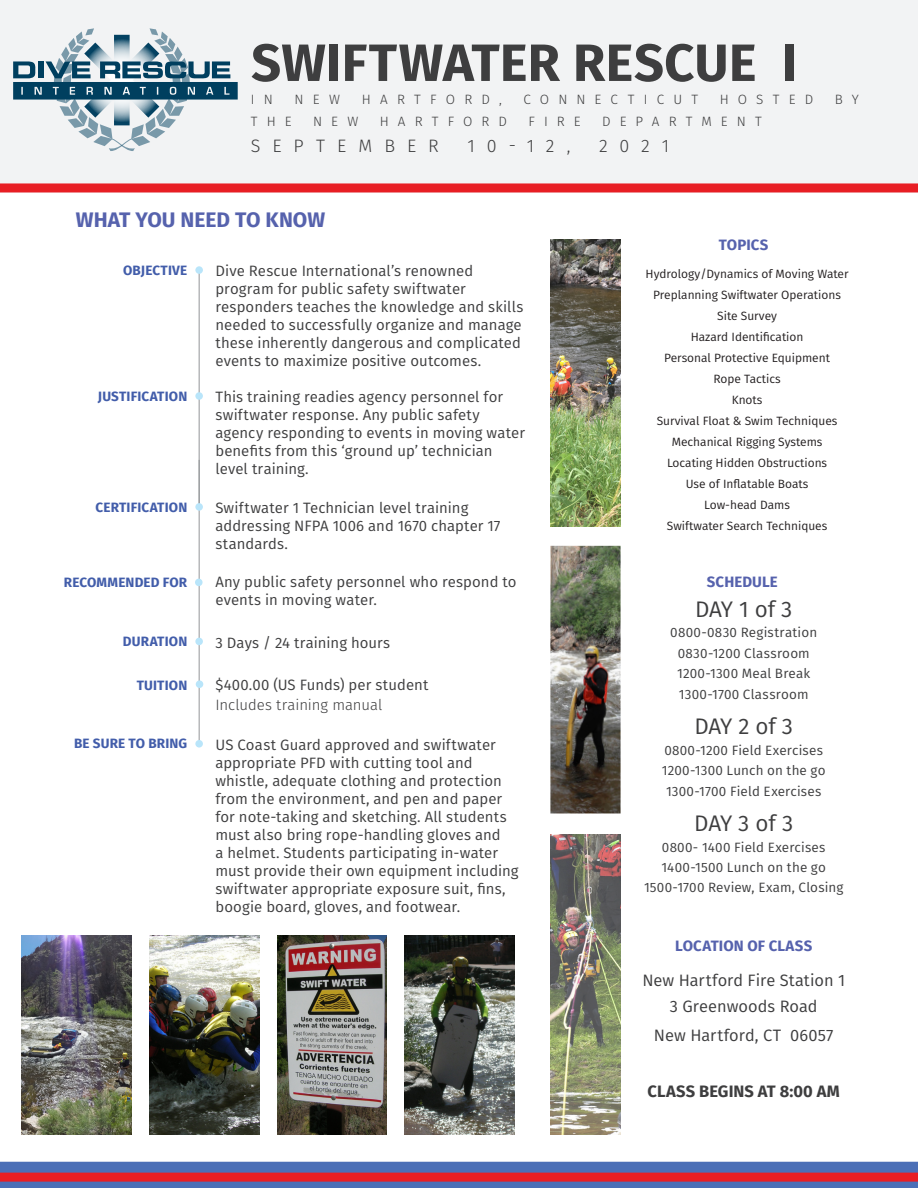
<style>
.page{position:relative;width:918px;height:1188px;background:#fff}
.page>*{position:absolute;margin:0;border:0;box-sizing:border-box;transform-origin:0 0}
.Name{font:700 52.5px "Fira Sans";letter-spacing:.005em;color:#3e3e3f}
.Symbol_1{font:22.5px "Fira Sans";letter-spacing:-.015em;color:#3e3e3f}
.Title_1{font:700 21px "Fira Sans";color:#5662ad}
.Editorial_Designer{font:300 18px "Fira Sans";letter-spacing:.66em;color:#3e3e3f}
.Symbol_2{font:16.5px "Fira Sans";color:#3e3e3f}
.Symbol_2-2{font:700 16.5px "Fira Sans";letter-spacing:.005em;color:#3e3e3f}
.Body_Text{font:15px/18px "Fira Sans";letter-spacing:.005em;color:#3e3e3f}
.Title_1-2{font:700 15px "Fira Sans";letter-spacing:.01em;color:#5662ad}
.Body_Text-2{font:300 15px "Fira Sans";color:#3e3e3f}
.BT_8pts{font:13.5px "Fira Sans";letter-spacing:.015em;color:#3e3e3f}
.Subtitle_2_-_9pts{font:700 13.5px "Fira Sans";letter-spacing:.01em;color:#425daa}
.Editorial_Designer-2{font:300 13.5px "Fira Sans";letter-spacing:.675em;color:#3e3e3f}
.Bullet_List{font:12px "Fira Sans";color:#231f20}
</style>
<div class="page">
<div style="left:0;top:0;width:918px;height:192px;background:#f2f3f4"></div>
<hr style="left:199px;top:272px;width:1px;height:236px;background:#939598">
<hr style="left:199px;top:460px;width:1px;height:282px;background:#939598">
<svg style="left:13px;top:28px;width:225px;height:123px"></svg>
<div style="left:195px;top:266px;width:8px;height:8px;background:#b9e5fa;border-radius:50%"></div>
<div style="left:195px;top:503px;width:8px;height:8px;background:#b9e5fa;border-radius:50%"></div>
<div style="left:196px;top:680px;width:7px;height:8px;background:#b9e5fa;border-radius:50%"></div>
<div style="left:195px;top:392px;width:8px;height:8px;background:#b9e5fa;border-radius:50%"></div>
<div style="left:195px;top:638px;width:8px;height:7px;background:#b9e5fa;border-radius:50%"></div>
<div style="left:195px;top:579px;width:8px;height:7px;background:#b9e5fa;border-radius:50%"></div>
<div style="left:195px;top:740px;width:8px;height:8px;background:#b9e5fa;border-radius:50%"></div>
<div style="left:0;top:1162px;width:918px;height:26px;background:#4b6fb7"></div>
<img style="left:22px;top:936px;width:110px;height:199px">
<img style="left:150px;top:936px;width:109px;height:199px">
<img style="left:277px;top:936px;width:110px;height:199px">
<img style="left:550px;top:239px;width:71px;height:288px">
<img style="left:550px;top:546px;width:71px;height:267px">
<img style="left:550px;top:835px;width:71px;height:300px">
<img style="left:405px;top:936px;width:110px;height:199px">
<div style="left:0;top:183px;width:918px;height:9px;background:#e81e24"></div>
<div style="left:0;top:1173px;width:918px;height:9px;background:#e81e24"></div>
<p class="Name" style="left:251px;top:19px;width:548px">SWIFTWATER RESCUE I</p>
<p class="Editorial_Designer-2" style="left:251px;top:90px;width:23px">I N</p>
<p class="Editorial_Designer-2" style="left:295px;top:90px;width:47px">NEW</p>
<p class="Editorial_Designer-2" style="left:362px;top:90px;width:142px">HARTFORD,</p>
<p class="Editorial_Designer-2" style="left:523px;top:90px;width:176px">CONNECTICUT</p>
<p class="Editorial_Designer-2" style="left:720px;top:90px;width:95px">HOSTED</p>
<p class="Editorial_Designer-2" style="left:835px;top:90px;width:26px">B Y</p>
<p class="Editorial_Designer-2" style="left:251px;top:112px;width:42px">THE</p>
<p class="Editorial_Designer-2" style="left:313px;top:112px;width:47px">NEW</p>
<p class="Editorial_Designer-2" style="left:380px;top:112px;width:129px">HARTFORD</p>
<p class="Editorial_Designer-2" style="left:529px;top:112px;width:54px">FIRE</p>
<p class="Editorial_Designer-2" style="left:602px;top:112px;width:161px">DEPARTMENT</p>
<p class="Editorial_Designer" style="left:251px;top:133px;width:189px">SEPTEMBER</p>
<p class="Editorial_Designer" style="left:468px;top:133px;width:104px">10-12,</p>
<p class="Editorial_Designer" style="left:599px;top:133px;width:72px">2021</p>
<p class="Title_1" style="left:76px;top:202px;width:251px">WHAT YOU NEED TO KNOW</p>
<p class="Subtitle_2_-_9pts" style="left:123px;top:259px;width:66px">OBJECTIVE</p>
<p class="Body_Text" style="left:215px;top:261px;width:310px">Dive Rescue International’s renowned program for public safety swiftwater responders teaches the knowledge and skills needed to successfully organize and manage these inherently dangerous and complicated events to maximize positive outcomes.</p>
<p class="Subtitle_2_-_9pts" style="left:98px;top:385px;width:91px">JUSTIFICATION</p>
<p class="Body_Text" style="left:215px;top:387px;width:311px">This training readies agency personnel for swiftwater response. Any public safety agency responding to events in moving water benefits from this ‘ground up’ technician level training.</p>
<p class="Subtitle_2_-_9pts" style="left:96px;top:496px;width:93px">CERTIFICATION</p>
<p class="Body_Text" style="left:215px;top:498px;width:287px">Swiftwater 1 Technician level training addressing NFPA 1006 and 1670 chapter 17 standards.</p>
<p class="Subtitle_2_-_9pts" style="left:64px;top:571px;width:125px">RECOMMENDED FOR</p>
<p class="Body_Text" style="left:215px;top:572px;width:303px">Any public safety personnel who respond to events in moving water.</p>
<p class="Subtitle_2_-_9pts" style="left:123px;top:630px;width:66px">DURATION</p>
<p class="Body_Text" style="left:215px;top:633px;width:176px">3 Days / 24 training hours</p>
<p class="Subtitle_2_-_9pts" style="left:137px;top:674px;width:52px">TUITION</p>
<p class="Body_Text" style="left:215px;top:675px;width:214px">$400.00 (US Funds) per student</p>
<p class="Body_Text-2" style="left:215px;top:694px;width:168px">Includes training manual</p>
<p class="Subtitle_2_-_9pts" style="left:74px;top:732px;width:115px">BE SURE TO BRING</p>
<p class="Body_Text" style="left:215px;top:735px;width:305px">US Coast Guard approved and swiftwater appropriate PFD with cutting tool and whistle, adequate clothing and protection from the environment, and pen and paper for note-taking and sketching. All students must also bring rope-handling gloves and<br>a helmet. Students participating in-water must provide their own equipment including swiftwater appropriate exposure suit, fins, boogie board, gloves, and footwear.</p>
<p class="Title_1-2" style="left:719px;top:232px;width:51px">TOPICS</p>
<p class="Bullet_List" style="left:646px;top:264px;width:205px">Hydrology/Dynamics of Moving Water</p>
<p class="Bullet_List" style="left:653px;top:285px;width:189px">Preplanning Swiftwater Operations</p>
<p class="Bullet_List" style="left:717px;top:306px;width:61px">Site Survey</p>
<p class="Bullet_List" style="left:691px;top:327px;width:114px">Hazard Identification</p>
<p class="Bullet_List" style="left:664px;top:348px;width:167px">Personal Protective Equipment</p>
<p class="Bullet_List" style="left:713px;top:369px;width:69px">Rope Tactics</p>
<p class="Bullet_List" style="left:732px;top:390px;width:32px">Knots</p>
<p class="Bullet_List" style="left:657px;top:411px;width:182px">Survival Float &amp; Swim Techniques</p>
<p class="Bullet_List" style="left:672px;top:432px;width:152px">Mechanical Rigging Systems</p>
<p class="Bullet_List" style="left:667px;top:453px;width:162px">Locating Hidden Obstructions</p>
<p class="Bullet_List" style="left:686px;top:474px;width:124px">Use of Inflatable Boats</p>
<p class="Bullet_List" style="left:704px;top:495px;width:87px">Low-head Dams</p>
<p class="Bullet_List" style="left:667px;top:516px;width:162px">Swiftwater Search Techniques</p>
<p class="Title_1-2" style="left:707px;top:569px;width:72px">SCHEDULE</p>
<p class="Symbol_1" style="left:695px;top:592px;width:99px">DAY 1 of 3</p>
<p class="BT_8pts" style="left:670px;top:623px;width:148px">0800-0830 Registration</p>
<p class="BT_8pts" style="left:678px;top:643px;width:134px">0830-1200 Classroom</p>
<p class="BT_8pts" style="left:677px;top:664px;width:135px">1200-1300 Meal Break</p>
<p class="BT_8pts" style="left:679px;top:684px;width:131px">1300-1700 Classroom</p>
<p class="Symbol_1" style="left:694px;top:710px;width:100px">DAY 2 of 3</p>
<p class="BT_8pts" style="left:664px;top:740px;width:160px">0800-1200 Field Exercises</p>
<p class="BT_8pts" style="left:662px;top:760px;width:165px">1200-1300 Lunch on the go</p>
<p class="BT_8pts" style="left:666px;top:781px;width:157px">1300-1700 Field Exercises</p>
<p class="Symbol_1" style="left:694px;top:807px;width:100px">DAY 3 of 3</p>
<p class="BT_8pts" style="left:662px;top:837px;width:165px">0800- 1400 Field Exercises</p>
<p class="BT_8pts" style="left:662px;top:857px;width:166px">1400-1500 Lunch on the go</p>
<p class="BT_8pts" style="left:644px;top:878px;width:201px">1500-1700 Review, Exam, Closing</p>
<p class="Title_1-2" style="left:675px;top:934px;width:139px">LOCATION OF CLASS</p>
<p class="Symbol_2" style="left:642px;top:968px;width:204px">New Hartford Fire Station 1</p>
<p class="Symbol_2" style="left:670px;top:994px;width:149px">3 Greenwoods Road</p>
<p class="Symbol_2" style="left:654px;top:1023px;width:181px">New Hartford, CT 06057</p>
<p class="Symbol_2-2" style="left:648px;top:1078px;width:194px">CLASS BEGINS AT 8:00 AM</p>
</div>
